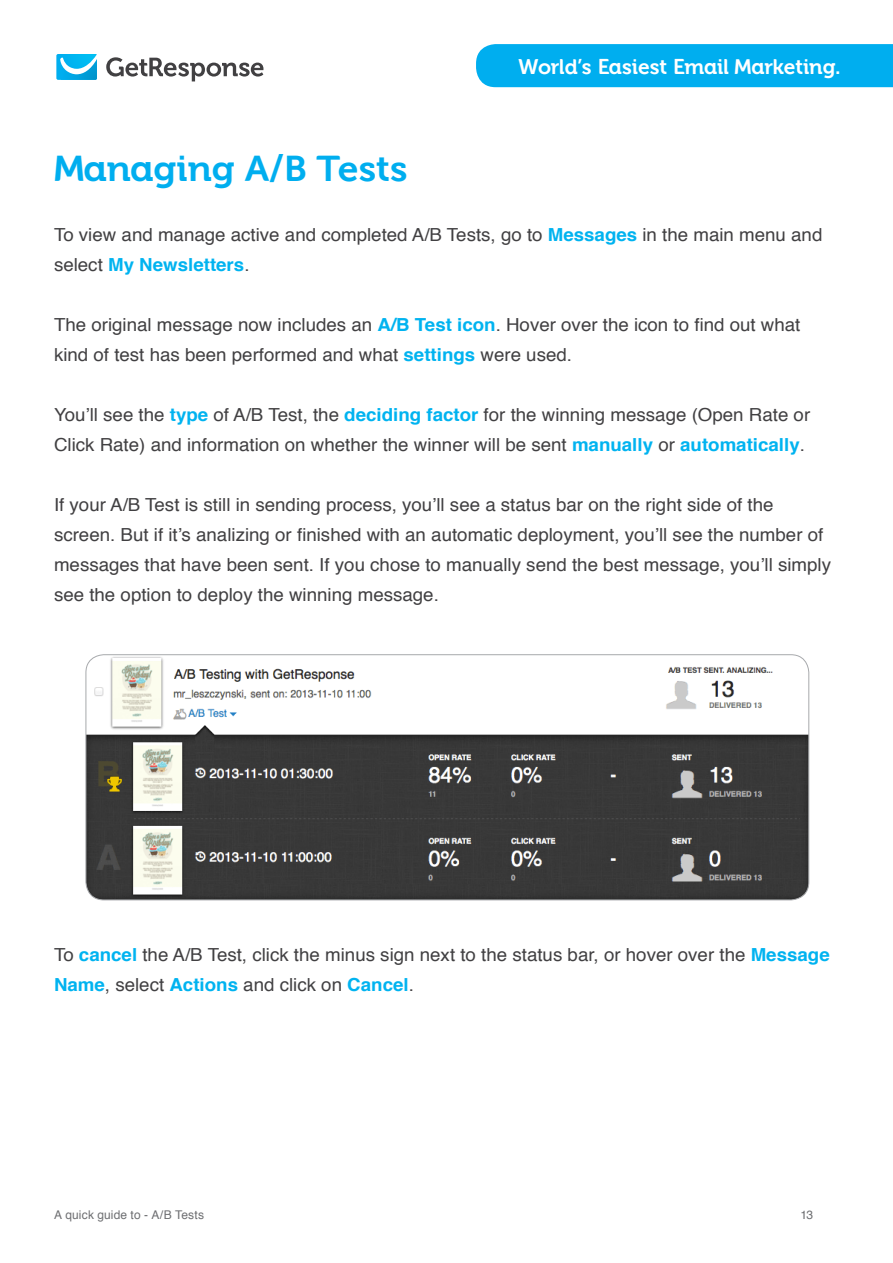
<style>
.page{position:relative;width:893px;height:1263px;background:#fff}
.page>*{position:absolute;margin:0;border:0;box-sizing:border-box;transform-origin:0 0}
.t1{font:36px "Get Response Pro";color:#00aeef;scale:1.04 1}
.t2{font:21px "Get Response Pro";letter-spacing:-.005em;color:#fff}
.t3{font:18px/30px "Helvetica";color:#414042;scale:1.04 1}
.t4{font:12px "Helvetica";letter-spacing:.01em;color:#6d6e71}
.s1{font-weight:700;color:#00b3f0}
</style>
<div class="page">
<div style="left:476px;top:44px;width:417px;height:43px;background:#00aeef"></div>
<svg style="left:106px;top:57px;width:157px;height:24px"></svg>
<div style="left:56px;top:54px;width:41px;height:26px;background:#00aeef;border-radius:2px"></div>
<img style="left:60px;top:74px;width:37px;height:6px">
<img style="left:78px;top:54px;width:19px;height:1px">
<svg style="left:60px;top:55px;width:37px;height:19px"></svg>
<img style="left:86px;top:655px;width:723px;height:245px">
<div style="left:86px;top:654px;width:723px;height:246px;border:1px solid #a7a9ac;border-radius:18px"></div>
<p class="t2" style="left:519px;top:55px;width:324px">World’s Easiest Email Marketing.</p>
<h1 class="t1" style="left:54px;top:148px;width:341px">Managing A/B Tests</h1>
<p class="t3" style="left:54px;top:220px;width:740px">To view and manage active and completed A/B Tests, go to <span class="s1">Messages</span> in the main menu and select <span class="s1">My Newsletters</span>.</p>
<p class="t3" style="left:54px;top:310px;width:719px">The original message now includes an <span class="s1">A/B Test icon</span>. Hover over the icon to find out what kind of test has been performed and what <span class="s1">settings</span> were used.</p>
<p class="t3" style="left:54px;top:400px;width:729px">You’ll see the <span class="s1">type</span> of A/B Test, the <span class="s1">deciding factor</span> for the winning message (Open Rate or<br>Click Rate) and information on whether the winner will be sent <span class="s1">manually</span> or <span class="s1">automatically</span>.</p>
<p class="t3" style="left:54px;top:490px;width:749px">If your A/B Test is still in sending process, you’ll see a status bar on the right side of the screen. But if it’s analizing or finished with an automatic deployment, you’ll see the number of messages that have been sent. If you chose to manually send the best message, you’ll simply see the option to deploy the winning message.</p>
<p class="t3" style="left:54px;top:940px;width:747px">To <span class="s1">cancel</span> the A/B Test, click the minus sign next to the status bar, or hover over the <span class="s1">Message<br>Name</span>, select <span class="s1">Actions</span> and click on <span class="s1">Cancel</span>.</p>
<p class="t4" style="left:54px;top:1205px;width:152px">A quick guide to - A/B Tests</p>
<p class="t4" style="left:800px;top:1205px;width:14px">13</p>
</div>
